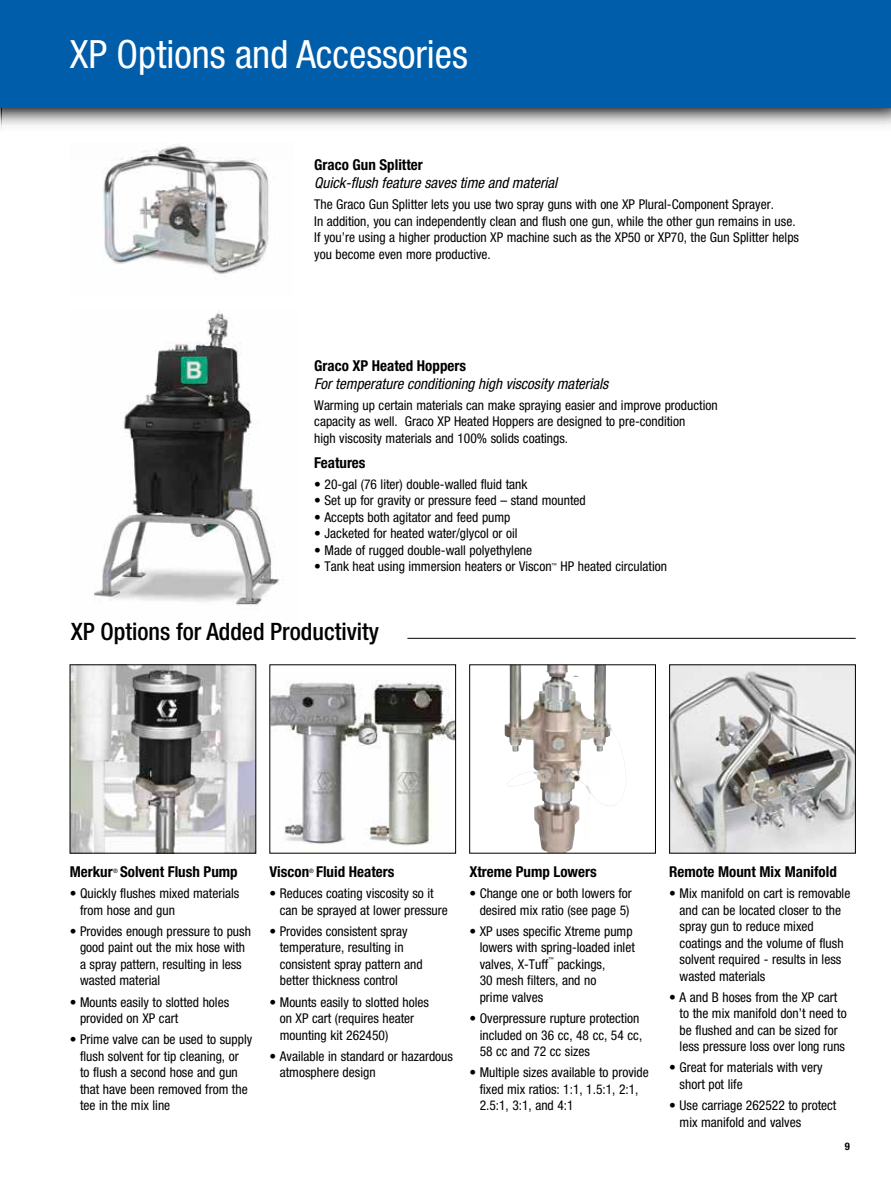
<style>
.page{position:relative;width:891px;height:1188px;background:#fff}
.page>*{position:absolute;margin:0;border:0;box-sizing:border-box;transform-origin:0 0}
.t1{font:condensed 39px "Helvetica Neue LT Std";color:#fff}
.t2{font:500 condensed 24px "Helvetica Neue LT Std";color:#000}
.t3{font:700 condensed 15px "Helvetica Neue LT Std";color:#000}
.t4{font:italic condensed 15px "Helvetica Neue LT Std";color:#000}
.t5{font:condensed 13.5px/16.5px "Helvetica Neue LT Std";color:#000}
.t6{font:700 condensed 10.5px "Helvetica Neue LT Std";color:#000}
.t7{font:condensed 6px "Helvetica Neue LT Std";color:#000}
.t8{font:condensed 5.4px "Helvetica Neue LT Std";color:#000}
</style>
<div class="page">
<img style="left:72px;top:666px;width:182px;height:185px">
<img style="left:272px;top:680px;width:182px;height:166px">
<img style="left:671px;top:666px;width:183px;height:185px">
<div style="left:669px;top:664px;width:187px;height:189px;border:1px solid #000"></div>
<img style="left:505px;top:666px;width:121px;height:185px">
<div style="left:469px;top:664px;width:187px;height:189px;border:1px solid #000"></div>
<img style="left:94px;top:311px;width:185px;height:295px">
<img style="left:103px;top:160px;width:168px;height:115px">
<img style="left:0;top:108px;width:891px;height:52px">
<div style="left:0;top:0;width:891px;height:108px;background:#005da9"></div>
<hr style="left:407px;top:638px;width:449px;height:1px;background:#000">
<h1 class="t1" style="left:70px;top:32px;width:400px">XP Options and Accessories</h1>
<p class="t3" style="left:314px;top:156px;width:110px">Graco Gun Splitter</p>
<p class="t4" style="left:314px;top:174px;width:245px">Quick-flush feature saves time and material</p>
<p class="t5" style="left:314px;top:196px;width:486px">The Graco Gun Splitter lets you use two spray guns with one XP Plural-Component Sprayer.<br>In addition, you can independently clean and flush one gun, while the other gun remains in use.<br>If you’re using a higher production XP machine such as the XP50 or XP70, the Gun Splitter helps you become even more productive.</p>
<p class="t3" style="left:314px;top:356px;width:153px">Graco XP Heated Hoppers</p>
<p class="t4" style="left:314px;top:375px;width:295px">For temperature conditioning high viscosity materials</p>
<p class="t5" style="left:314px;top:397px;width:405px">Warming up certain materials can make spraying easier and improve production capacity as well. Graco XP Heated Hoppers are designed to pre-condition<br>high viscosity materials and 100% solids coatings.</p>
<p class="t3" style="left:314px;top:453px;width:53px">Features</p>
<p class="t5" style="left:314px;top:476px;width:215px">• 20-gal (76 liter) double-walled fluid tank</p>
<p class="t5" style="left:314px;top:492px;width:273px">• Set up for gravity or pressure feed – stand mounted</p>
<p class="t5" style="left:314px;top:509px;width:198px">• Accepts both agitator and feed pump</p>
<p class="t5" style="left:314px;top:525px;width:205px">• Jacketed for heated water/glycol or oil</p>
<p class="t5" style="left:314px;top:542px;width:219px">• Made of rugged double-wall polyethylene</p>
<p class="t5" style="left:314px;top:558px;width:239px">• Tank heat using immersion heaters or Viscon</p>
<p class="t8" style="left:552px;top:562px;width:7px">™</p>
<p class="t5" style="left:561px;top:558px;width:108px">HP heated circulation</p>
<h2 class="t2" style="left:71px;top:617px;width:310px">XP Options for Added Productivity</h2>
<p class="t3" style="left:70px;top:863px;width:45px">Merkur</p>
<p class="t7" style="left:113px;top:868px;width:6px">®</p>
<p class="t3" style="left:120px;top:863px;width:119px">Solvent Flush Pump</p>
<p class="t5" style="left:80px;top:885px;width:161px;text-indent:-10px">• Quickly flushes mixed materials from hose and gun</p>
<p class="t5" style="left:80px;top:923px;width:172px;text-indent:-10px">• Provides enough pressure to push good paint out the mix hose with a spray pattern, resulting in less wasted material</p>
<p class="t5" style="left:80px;top:993px;width:151px;text-indent:-10px">• Mounts easily to slotted holes provided on XP cart</p>
<p class="t5" style="left:80px;top:1031px;width:174px;text-indent:-10px">• Prime valve can be used to supply flush solvent for tip cleaning, or<br>to flush a second hose and gun that have been removed from the tee in the mix line</p>
<p class="t3" style="left:270px;top:863px;width:41px">Viscon</p>
<p class="t7" style="left:309px;top:868px;width:6px">®</p>
<p class="t3" style="left:316px;top:863px;width:80px">Fluid Heaters</p>
<p class="t5" style="left:280px;top:885px;width:169px;text-indent:-10px">• Reduces coating viscosity so it can be sprayed at lower pressure</p>
<p class="t5" style="left:280px;top:923px;width:144px;text-indent:-10px">• Provides consistent spray temperature, resulting in consistent spray pattern and better thickness control</p>
<p class="t5" style="left:280px;top:993px;width:151px;text-indent:-10px">• Mounts easily to slotted holes on XP cart (requires heater mounting kit 262450)</p>
<p class="t5" style="left:280px;top:1047px;width:175px;text-indent:-10px">• Available in standard or hazardous atmosphere design</p>
<p class="t3" style="left:469px;top:863px;width:129px">Xtreme Pump Lowers</p>
<p class="t5" style="left:469px;top:885px;width:164px;text-align:center">• Change one or both lowers for desired mix ratio (see page 5)</p>
<p class="t5" style="left:480px;top:923px;width:157px;text-indent:-10px">• XP uses specific Xtreme pump lowers with spring-loaded inlet valves, X-Tuff</p>
<p class="t8" style="left:548px;top:956px;width:7px">™</p>
<p class="t5" style="left:480px;top:956px;width:127px;text-indent:78px">packings,<br>30 mesh filters, and no prime valves</p>
<p class="t5" style="left:480px;top:1010px;width:164px;text-indent:-10px">• Overpressure rupture protection included on 36 cc, 48 cc, 54 cc,<br>58 cc and 72 cc sizes</p>
<p class="t5" style="left:480px;top:1064px;width:171px;text-indent:-10px">• Multiple sizes available to provide fixed mix ratios: 1:1, 1.5:1, 2:1,<br>2.5:1, 3:1, and 4:1</p>
<p class="t3" style="left:669px;top:863px;width:169px">Remote Mount Mix Manifold</p>
<p class="t5" style="left:680px;top:885px;width:172px;text-indent:-10px">• Mix manifold on cart is removable and can be located closer to the spray gun to reduce mixed coatings and the volume of flush solvent required - results in less wasted materials</p>
<p class="t5" style="left:680px;top:989px;width:169px;text-indent:-10px">• A and B hoses from the XP cart to the mix manifold don’t need to be flushed and can be sized for less pressure loss over long runs</p>
<p class="t5" style="left:680px;top:1059px;width:144px;text-indent:-10px">• Great for materials with very short pot life</p>
<p class="t5" style="left:680px;top:1097px;width:158px;text-indent:-10px">• Use carriage 262522 to protect mix manifold and valves</p>
<p class="t6" style="left:845px;top:1140px;width:7px">9</p>
</div>
